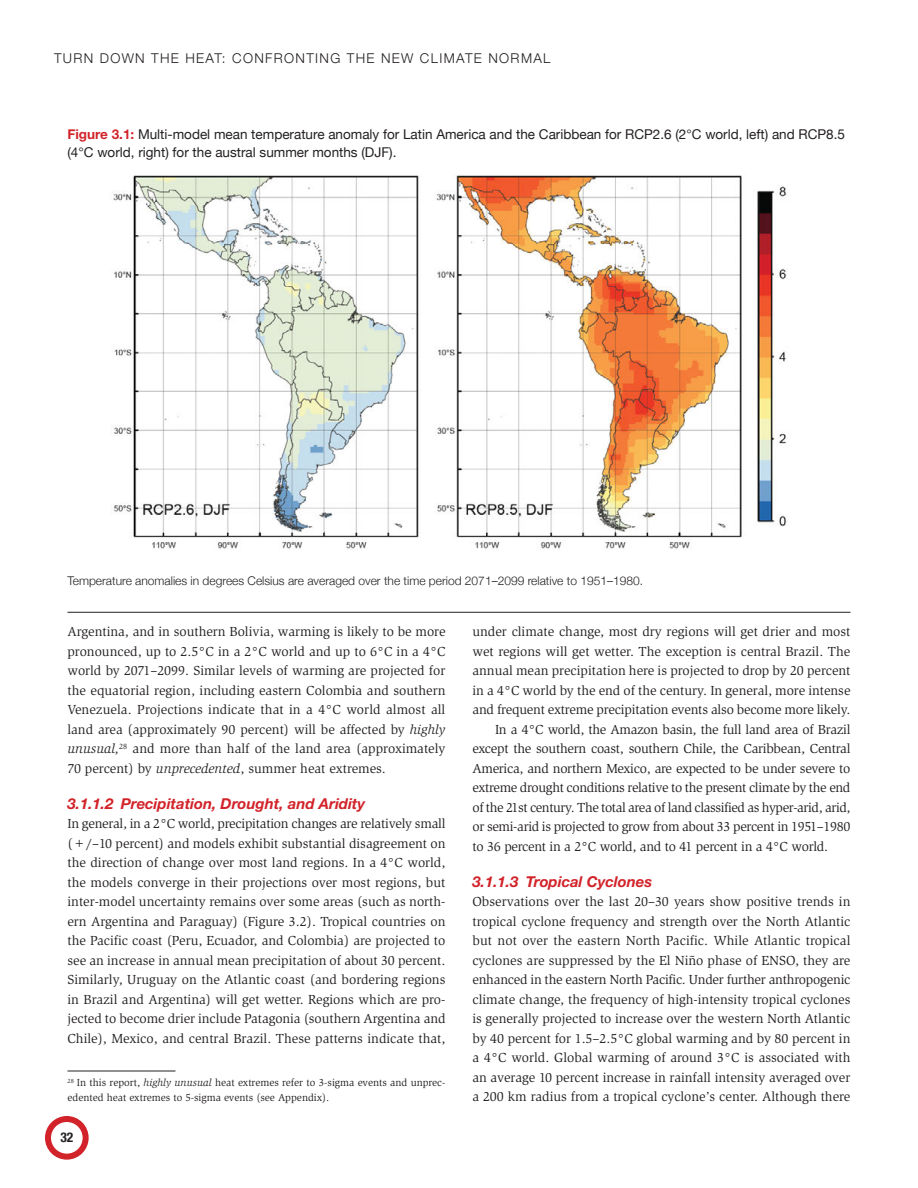
<style>
.page{position:relative;width:918px;height:1188px;background:#fff}
.page>*{position:absolute;margin:0;border:0;box-sizing:border-box;transform-origin:0 0}
.t1{font:italic 700 15px "Helvetica Neue";color:#d2232a}
.t2{font:13.5px/19.5px "Slimbach";letter-spacing:-.02em;color:#231f20;text-align:justify}
.t3{font:13.5px "Slimbach";color:#231f20}
.t4{font:13.5px/18px "Helvetica Neue";color:#231f20}
.t5{font:300 13.5px "Helvetica Neue";letter-spacing:.1em;color:#231f20}
.t6{font:700 condensed 13.5px "Helvetica Neue";color:#231f20}
.t7{font:300 12px "Helvetica Neue";color:#231f20}
.t8{font:10.5px/15px "Slimbach";color:#231f20}
.s1{font-weight:700;color:#d2232a}
.s2{font-style:italic}
</style>
<div class="page">
<div style="left:45px;top:1116px;width:44px;height:44px;border:6px solid #d2232a;border-radius:50%"></div>
<hr style="left:68px;top:1071px;width:108px;height:1px;background:#231f20">
<img style="left:113px;top:175px;width:674px;height:374px">
<hr style="left:68px;top:612px;width:782px;height:1px;background:#231f20">
<p class="t5" style="left:54px;top:50px;width:498px">TURN DOWN THE HEAT: CONFRONTING THE NEW CLIMATE NORMAL</p>
<p class="t4" style="left:68px;top:125px;width:779px"><span class="s1">Figure 3.1:</span> Multi-model mean temperature anomaly for Latin America and the Caribbean for RCP2.6 (2°C world, left) and RCP8.5 (4°C world, right) for the austral summer months (DJF).</p>
<p class="t7" style="left:68px;top:573px;width:577px">Temperature anomalies in degrees Celsius are averaged over the time period 2071–2099 relative to 1951–1980.</p>
<p class="t2" style="left:67px;top:623px;width:380px">Argentina, and in southern Bolivia, warming is likely to be more pronounced, up to 2.5°C in a 2°C world and up to 6°C in a 4°C world by 2071–2099. Similar levels of warming are projected for the equatorial region, including eastern Colombia and southern Venezuela. Projections indicate that in a 4°C world almost all land area (approximately 90 percent) will be affected by <span class="s2">highly unusual,</span><sup>28</sup> and more than half of the land area (approximately 70 percent) by <span class="s2">unprecedented</span>, summer heat extremes.</p>
<p class="t1" style="left:68px;top:798px;width:299px">3.1.1.2 Precipitation, Drought, and Aridity</p>
<p class="t2" style="left:68px;top:815px;width:380px">In general, in a 2°C world, precipitation changes are relatively small (+/–10 percent) and models exhibit substantial disagreement on the direction of change over most land regions. In a 4°C world, the models converge in their projections over most regions, but inter-model uncertainty remains over some areas (such as north&shy;ern Argentina and Paraguay) (Figure 3.2). Tropical countries on the Pacific coast (Peru, Ecuador, and Colombia) are projected to see an increase in annual mean precipitation of about 30 percent.<br>Similarly, Uruguay on the Atlantic coast (and bordering regions in Brazil and Argentina) will get wetter. Regions which are pro&shy;jected to become drier include Patagonia (southern Argentina and Chile), Mexico, and central Brazil. These patterns indicate that,</p>
<p class="t8" style="left:68px;top:1076px;width:379px"><sup>28</sup> In this report, <span class="s2">highly unusual</span> heat extremes refer to 3-sigma events and unprec&shy;edented heat extremes to 5-sigma events (see Appendix).</p>
<p class="t6" style="left:60px;top:1129px;width:14px">32</p>
<p class="t3" style="left:472px;top:627px;width:379px">under climate change, most dry regions will get drier and most</p>
<p class="t3" style="left:472px;top:646px;width:379px">wet regions will get wetter. The exception is central Brazil. The</p>
<p class="t3" style="left:472px;top:666px;width:379px">annual mean precipitation here is projected to drop by 20 percent</p>
<p class="t3" style="left:472px;top:685px;width:380px">in a 4°C world by the end of the century. In general, more intense</p>
<p class="t2" style="left:472px;top:701px;width:380px">and frequent extreme precipitation events also become more likely.</p>
<p class="t2" style="left:495px;top:721px;width:357px">In a 4°C world, the Amazon basin, the full land area of Brazil</p>
<p class="t2" style="left:472px;top:740px;width:379px">except the southern coast, southern Chile, the Caribbean, Central</p>
<p class="t2" style="left:472px;top:760px;width:379px">America, and northern Mexico, are expected to be under severe to</p>
<p class="t2" style="left:472px;top:779px;width:379px">extreme drought conditions relative to the present climate by the end</p>
<p class="t2" style="left:472px;top:799px;width:379px">of the 21st century. The total area of land classified as hyper-arid, arid,</p>
<p class="t2" style="left:472px;top:818px;width:379px">or semi-arid is projected to grow from about 33 percent in 1951–1980</p>
<p class="t2" style="left:472px;top:838px;width:357px">to 36 percent in a 2°C world, and to 41 percent in a 4°C world.</p>
<p class="t1" style="left:472px;top:876px;width:181px">3.1.1.3 Tropical Cyclones</p>
<p class="t2" style="left:472px;top:893px;width:379px">Observations over the last 20–30 years show positive trends in tropical cyclone frequency and strength over the North Atlantic but not over the eastern North Pacific. While Atlantic tropical cyclones are suppressed by the El Niño phase of ENSO, they are enhanced in the eastern North Pacific. Under further anthropogenic climate change, the frequency of high-intensity tropical cyclones is generally projected to increase over the western North Atlantic by 40 percent for 1.5–2.5°C global warming and by 80 percent in a 4°C world. Global warming of around 3°C is associated with an average 10 percent increase in rainfall intensity averaged over a 200 km radius from a tropical cyclone’s center. Although there</p>
</div>
